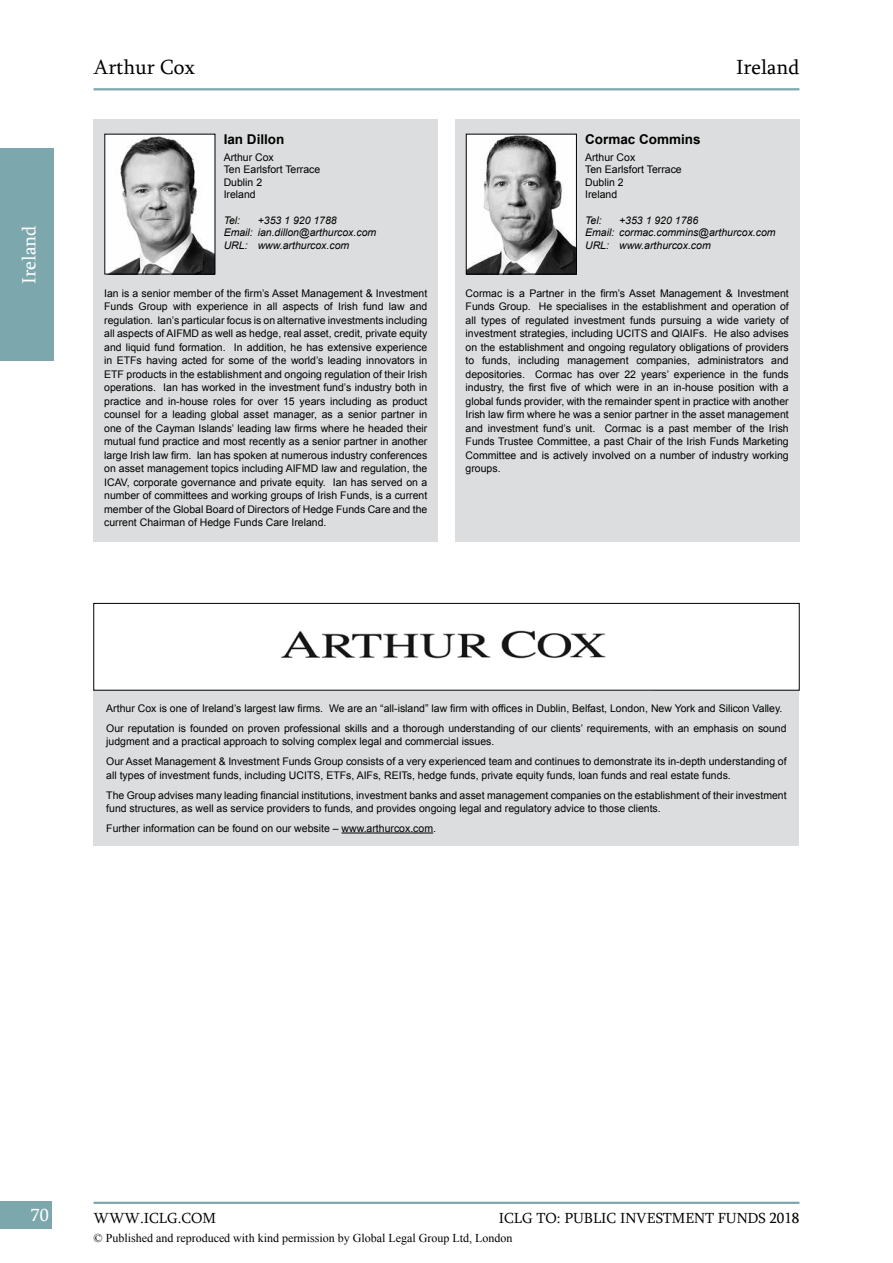
<style>
.page{position:relative;width:893px;height:1263px;background:#fff}
.page>*{position:absolute;margin:0;border:0;box-sizing:border-box;transform-origin:0 0}
.t1{font:21px "Sylfaen";color:#000}
.t2{font:19.5px "Sylfaen";color:#fff}
.t3{font:18px "Sylfaen";color:#fff}
.t4{font:15px "Sylfaen";color:#000}
.t5{font:700 13.5px "Arial";color:#000}
.t6{font:12px "Times New Roman";color:#000}
.t7{font:10.5px/13.5px "Arial";color:#000}
.t8{font:italic 10.5px/12.6px "Arial";color:#000}
</style>
<div class="page">
<div style="left:0;top:1201px;width:52px;height:28px;background:#7ca7ad"></div>
<hr style="left:94px;top:1202px;width:705px;height:2px;background:#7ca7ad">
<div style="left:0;top:148px;width:53px;height:213px;background:#7ca7ad"></div>
<hr style="left:94px;top:88px;width:705px;height:2px;background:#7ca7ad">
<div style="left:94px;top:119px;width:344px;height:422px;background:#dcddde"></div>
<img style="left:107px;top:136px;width:106px;height:136px">
<div style="left:105px;top:134px;width:110px;height:140px;border:1px solid #000"></div>
<div style="left:455px;top:119px;width:344px;height:422px;background:#dcddde"></div>
<img style="left:468px;top:136px;width:107px;height:136px">
<div style="left:466px;top:134px;width:111px;height:140px;border:1px solid #000"></div>
<div style="left:94px;top:690px;width:705px;height:156px;background:#dcddde"></div>
<hr style="left:342px;top:833px;width:91px;height:1px;background:#000">
<img style="left:280px;top:630px;width:326px;height:29px">
<div style="left:94px;top:603px;width:705px;height:87px;border:1px solid #000"></div>
<h2 class="t2" style="left:16px;top:284px;width:60px;rotate:-90deg">Ireland</h2>
<h1 class="t1" style="left:94px;top:53px;width:103px">Arthur Cox</h1>
<h1 class="t1" style="left:736px;top:53px;width:65px">Ireland</h1>
<p class="t5" style="left:224px;top:130px;width:62px">Ian Dillon</p>
<p class="t7" style="left:224px;top:151px;width:98px;line-height:12.6px">Arthur Cox<br>Ten Earlsfort Terrace<br>Dublin 2<br>Ireland</p>
<p class="t8" style="left:224px;top:214px;width:18px">Tel:</p>
<p class="t8" style="left:224px;top:214px;width:154px;text-indent:34px">+353 1 920 1788<br>Email: ian.dillon@arthurcox.com<br>URL: www.arthurcox.com</p>
<p class="t7" style="left:104px;top:286px;width:325px;text-align:justify">Ian is a senior member of the firm’s Asset Management &amp; Investment Funds Group with experience in all aspects of Irish fund law and regulation. Ian’s particular focus is on alternative investments including all aspects of AIFMD as well as hedge, real asset, credit, private equity and liquid fund formation. In addition, he has extensive experience in ETFs having acted for some of the world’s leading innovators in ETF products in the establishment and ongoing regulation of their Irish operations. Ian has worked in the investment fund’s industry both in practice and in-house roles for over 15 years including as product counsel for a leading global asset manager, as a senior partner in one of the Cayman Islands’ leading law firms where he headed their mutual fund practice and most recently as a senior partner in another large Irish law firm. Ian has spoken at numerous industry conferences on asset management topics including AIFMD law and regulation, the ICAV, corporate governance and private equity. Ian has served on a number of committees and working groups of Irish Funds, is a current member of the Global Board of Directors of Hedge Funds Care and the current Chairman of Hedge Funds Care Ireland.</p>
<p class="t5" style="left:585px;top:130px;width:117px">Cormac Commins</p>
<p class="t7" style="left:585px;top:151px;width:98px;line-height:12.6px">Arthur Cox<br>Ten Earlsfort Terrace<br>Dublin 2<br>Ireland</p>
<p class="t8" style="left:585px;top:214px;width:18px">Tel:</p>
<p class="t8" style="left:585px;top:214px;width:192px;text-indent:34px">+353 1 920 1786<br>Email: cormac.commins@arthurcox.com<br>URL: www.arthurcox.com</p>
<p class="t7" style="left:466px;top:286px;width:325px;text-align:justify">Cormac is a Partner in the firm’s Asset Management &amp; Investment Funds Group. He specialises in the establishment and operation of all types of regulated investment funds pursuing a wide variety of investment strategies, including UCITS and QIAIFs. He also advises on the establishment and ongoing regulatory obligations of providers to funds, including management companies, administrators and depositories. Cormac has over 22 years’ experience in the funds industry, the first five of which were in an in-house position with a global funds provider, with the remainder spent in practice with another Irish law firm where he was a senior partner in the asset management and investment fund’s unit. Cormac is a past member of the Irish Funds Trustee Committee, a past Chair of the Irish Funds Marketing Committee and is actively involved on a number of industry working groups.</p>
<p class="t7" style="left:106px;top:698px;width:682px;line-height:20px">Arthur Cox is one of Ireland’s largest law firms. We are an “all-island” law firm with offices in Dublin, Belfast, London, New York and Silicon Valley.<br>Our reputation is founded on proven professional skills and a thorough understanding of our clients’ requirements, with an emphasis on sound</p>
<p class="t7" style="left:106px;top:732px;width:682px;line-height:20px">judgment and a practical approach to solving complex legal and commercial issues.<br>Our Asset Management &amp; Investment Funds Group consists of a very experienced team and continues to demonstrate its in-depth understanding of</p>
<p class="t7" style="left:106px;top:765px;width:682px;line-height:20px">all types of investment funds, including UCITS, ETFs, AIFs, REITs, hedge funds, private equity funds, loan funds and real estate funds.<br>The Group advises many leading financial institutions, investment banks and asset management companies on the establishment of their investment</p>
<p class="t7" style="left:106px;top:798px;width:556px;line-height:20px">fund structures, as well as service providers to funds, and provides ongoing legal and regulatory advice to those clients.<br>Further information can be found on our website – www.arthurcox.com.</p>
<h3 class="t3" style="left:31px;top:1202px;width:20px">70</h3>
<h3 class="t4" style="left:94px;top:1208px;width:124px">WWW.ICLG.COM</h3>
<h3 class="t4" style="left:499px;top:1208px;width:302px">ICLG TO: PUBLIC INVESTMENT FUNDS 2018</h3>
<p class="t6" style="left:94px;top:1229px;width:420px">© Published and reproduced with kind permission by Global Legal Group Ltd, London</p>
</div>
